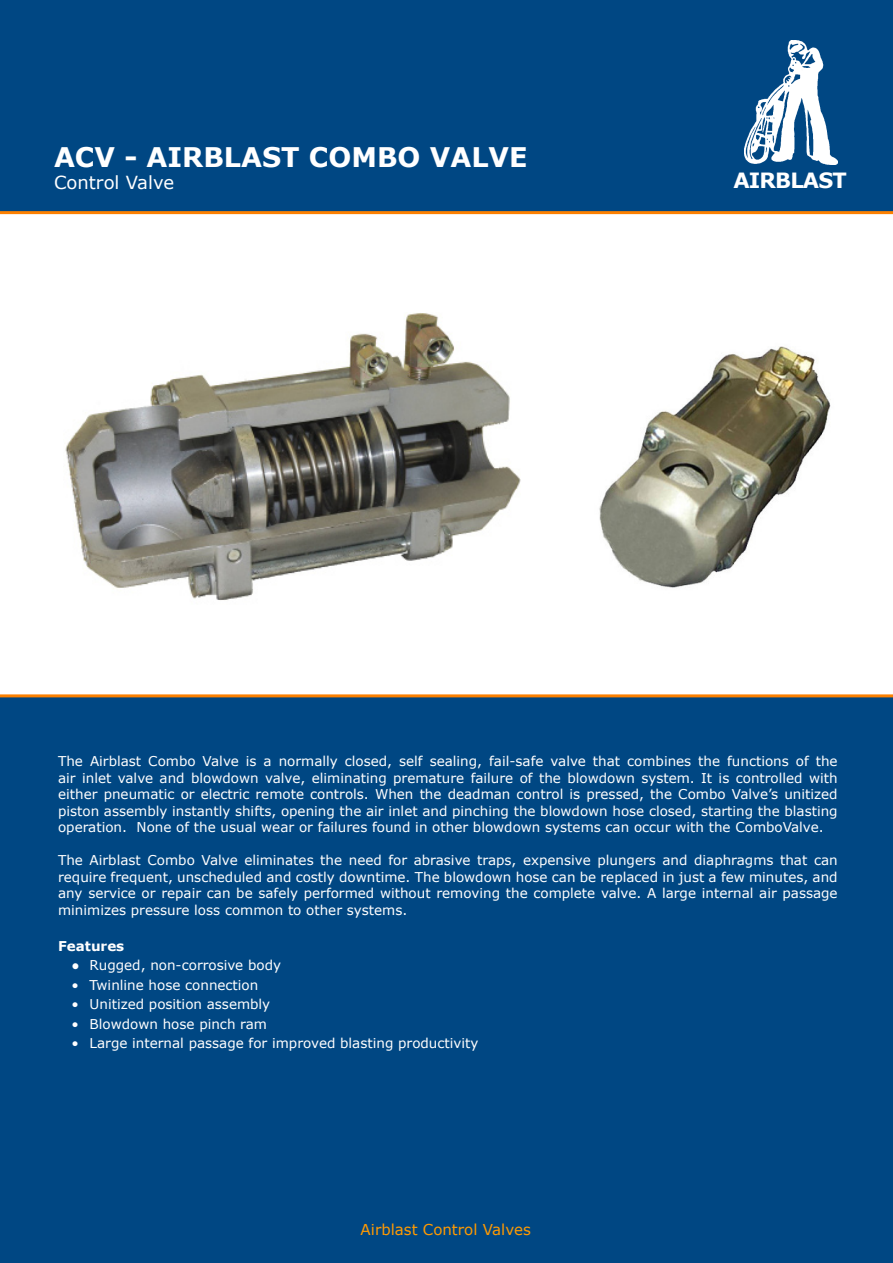
<style>
.page{position:relative;width:893px;height:1263px;background:#fff}
.page>*{position:absolute;margin:0;border:0;box-sizing:border-box;transform-origin:0 0}
.t1{font:700 27px "Verdana";color:#fff}
.t2{font:700 21px "Verdana";letter-spacing:-.04em;color:#fff}
.t3{font:18px "Verdana";color:#fff}
.t4{font:15px "Verdana";color:#ff9a01}
.t5{font:13.5px/16.5px "Verdana";color:#fff;text-align:justify}
.t6{font:700 13.5px "Verdana";color:#fff}
</style>
<div class="page">
<div style="left:0;top:0;width:893px;height:211px;background:#004783"></div>
<div style="left:0;top:696px;width:893px;height:567px;background:#004783"></div>
<img style="left:744px;top:40px;width:94px;height:124px">
<svg style="left:0;top:211px;width:893px;height:486px"></svg>
<img style="left:64px;top:313px;width:457px;height:292px">
<img style="left:594px;top:295px;width:241px;height:331px">
<p class="t1" style="left:54px;top:138px;width:475px">ACV - AIRBLAST COMBO VALVE</p>
<p class="t3" style="left:54px;top:170px;width:122px">Control Valve</p>
<p class="t2" style="left:733px;top:166px;width:115px">AIRBLAST</p>
<p class="t5" style="left:58px;top:753px;width:781px">The Airblast Combo Valve is a normally closed, self sealing, fail-safe valve that combines the functions of the air inlet valve and blowdown valve, eliminating premature failure of the blowdown system. It is controlled with either pneumatic or electric remote controls. When the deadman control is pressed, the Combo Valve’s unitized piston assembly instantly shifts, opening the air inlet and pinching the blowdown hose closed, starting the blasting operation. None of the usual wear or failures found in other blowdown systems can occur with the ComboValve.</p>
<p class="t5" style="left:58px;top:852px;width:781px">The Airblast Combo Valve eliminates the need for abrasive traps, expensive plungers and diaphragms that can require frequent, unscheduled and costly downtime. The blowdown hose can be replaced in just a few minutes, and any service or repair can be safely performed without removing the complete valve. A large internal air passage minimizes pressure loss common to other systems.</p>
<p class="t6" style="left:58px;top:936px;width:68px">Features</p>
<p class="t5" style="left:72px;top:957px;width:211px">● Rugged, non-corrosive body</p>
<p class="t5" style="left:72px;top:976px;width:188px">• Twinline hose connection</p>
<p class="t5" style="left:72px;top:996px;width:200px">• Unitized position assembly</p>
<p class="t5" style="left:72px;top:1015px;width:197px">• Blowdown hose pinch ram</p>
<p class="t5" style="left:72px;top:1035px;width:408px">• Large internal passage for improved blasting productivity</p>
<p class="t4" style="left:361px;top:1219px;width:172px">Airblast Control Valves</p>
</div>
